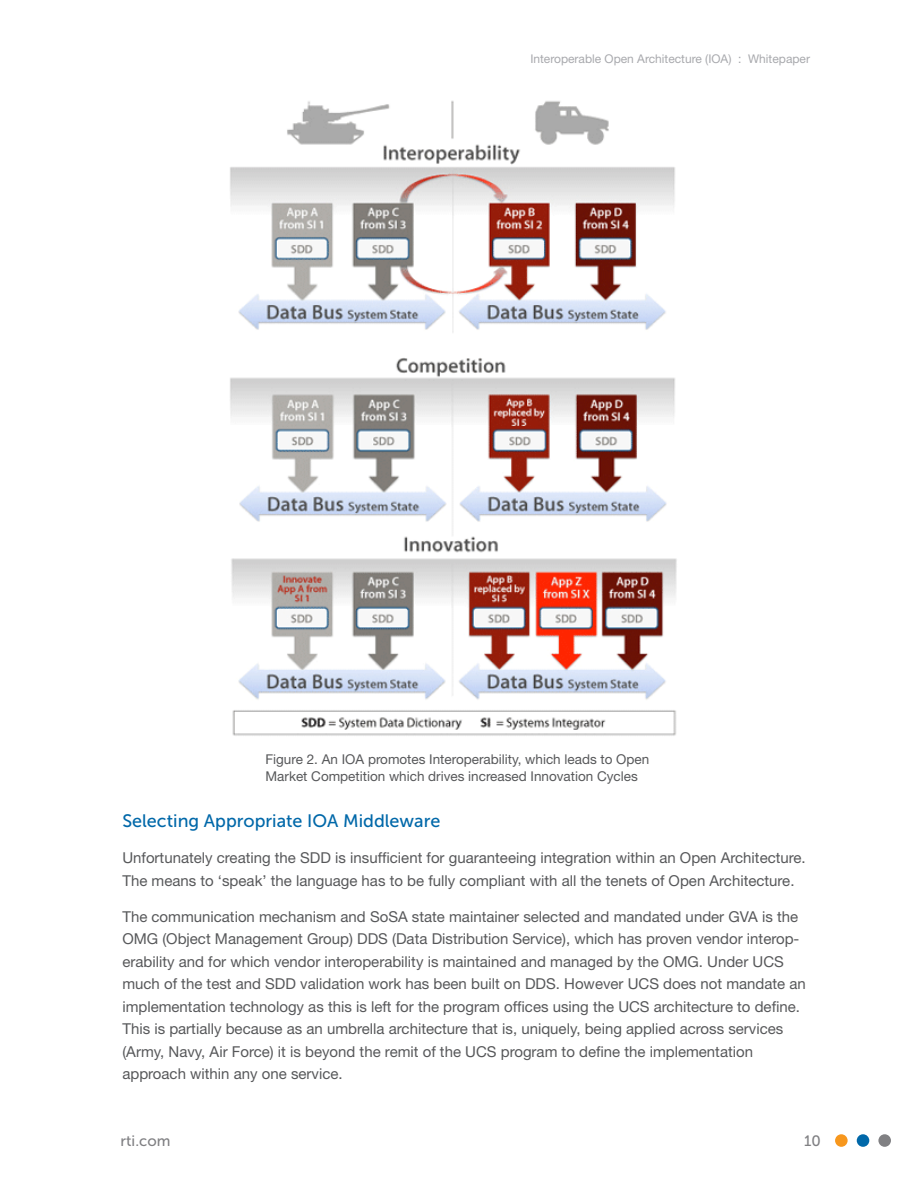
<style>
.page{position:relative;width:918px;height:1188px;background:#fff}
.page>*{position:absolute;margin:0;border:0;box-sizing:border-box;transform-origin:0 0}
.Technical_-_Body_Sub{font:18px "Museo Sans 500";color:#0068a9}
.Technical_-_Body{font:15px/22.5px "Helvetica Neue";color:#57585a}
.t1{font:15px "Museo Sans 500";color:#808083}
.t2{font:13.5px/16.5px "Helvetica Neue";color:#57585a}
.t3{font:12px "Helvetica Neue";color:#a8a9ad}
</style>
<div class="page">
<div style="left:835px;top:1134px;width:13px;height:13px;background:#f7971d;border-radius:50%"></div>
<div style="left:857px;top:1134px;width:12px;height:13px;background:#0068a9;border-radius:50%"></div>
<div style="left:878px;top:1134px;width:13px;height:13px;background:#808083;border-radius:50%"></div>
<img style="left:230px;top:100px;width:447px;height:636px">
<p class="t3" style="left:530px;top:52px;width:281px">Interoperable Open Architecture (IOA) : Whitepaper</p>
<p class="t2" style="left:266px;top:751px;width:385px">Figure 2. An IOA promotes Interoperability, which leads to Open<br>Market Competition which drives increased Innovation Cycles</p>
<p class="Technical_-_Body_Sub" style="left:122px;top:811px;width:320px">Selecting Appropriate IOA Middleware</p>
<p class="Technical_-_Body" style="left:122px;top:846px;width:685px">Unfortunately creating the SDD is insufficient for guaranteeing integration within an Open Architecture.<br>The means to ‘speak’ the language has to be fully compliant with all the tenets of Open Architecture.</p>
<p class="Technical_-_Body" style="left:122px;top:905px;width:685px">The communication mechanism and SoSA state maintainer selected and mandated under GVA is the OMG (Object Management Group) DDS (Data Distribution Service), which has proven vendor interop&shy;erability and for which vendor interoperability is maintained and managed by the OMG. Under UCS much of the test and SDD validation work has been built on DDS. However UCS does not mandate an implementation technology as this is left for the program offices using the UCS architecture to define.<br>This is partially because as an umbrella architecture that is, uniquely, being applied across services (Army, Navy, Air Force) it is beyond the remit of the UCS program to define the implementation approach within any one service.</p>
<p class="t1" style="left:121px;top:1133px;width:51px">rti.com</p>
<p class="t1" style="left:804px;top:1133px;width:18px">10</p>
</div>
